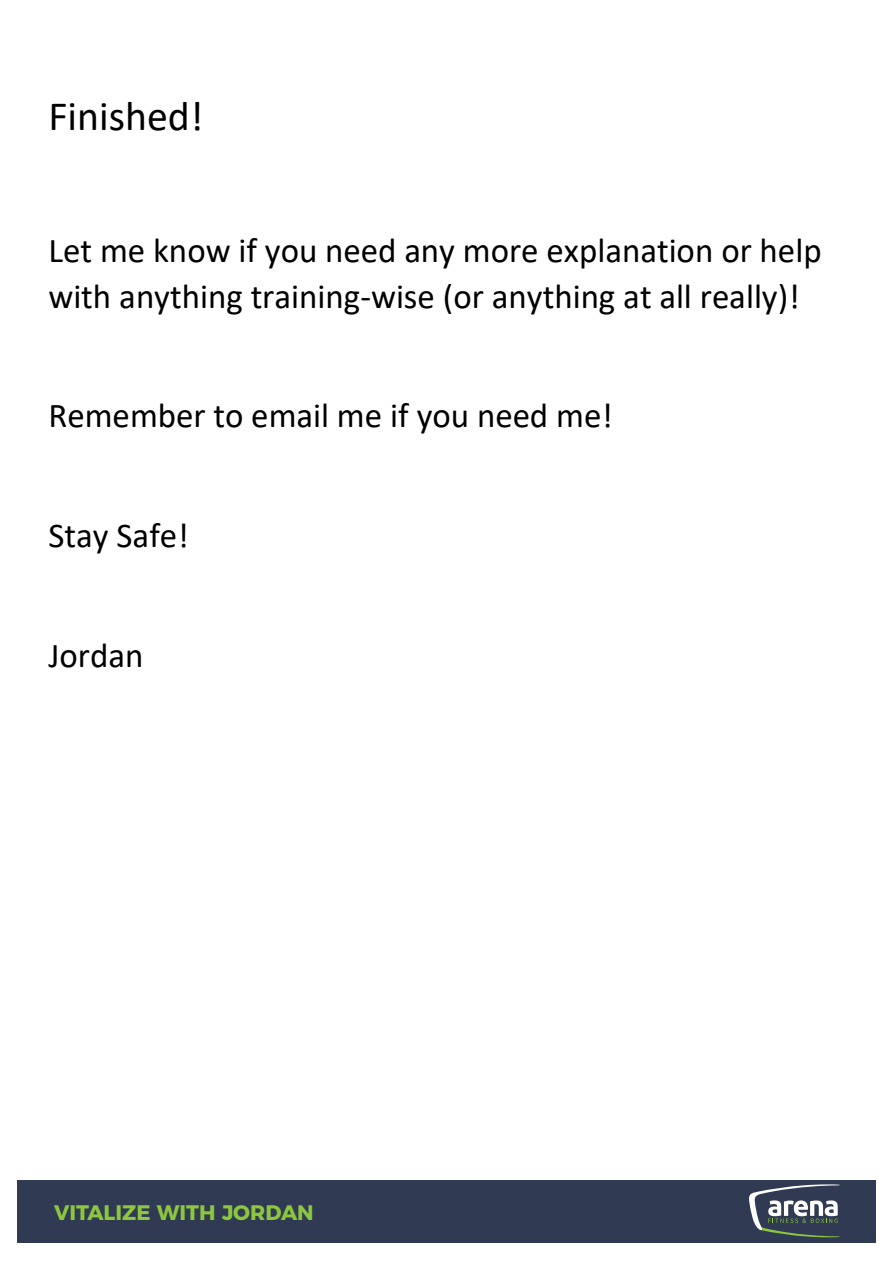
<style>
.page{position:relative;width:893px;height:1263px;background:#fff}
.page>*{position:absolute;margin:0;border:0;box-sizing:border-box;transform-origin:0 0}
.t1{font:41.85px "Calibri";color:#000}
.t2{font:34.95px/46px "Calibri";color:#000}
.t3{font:700 21px "Montserrat";color:#8dc63f}
</style>
<div class="page">
<div style="left:17px;top:1180px;width:859px;height:63px;background:#303b53"></div>
<svg style="left:749px;top:1184px;width:91px;height:53px"></svg>
<p class="t1" style="left:48px;top:87px;width:157px">Finished!</p>
<p class="t2" style="left:48px;top:226px;width:775px">Let me know if you need any more explanation or help with anything training-wise (or anything at all really)!</p>
<p class="t2" style="left:48px;top:392px;width:566px">Remember to email me if you need me!</p>
<p class="t2" style="left:48px;top:512px;width:142px">Stay Safe!</p>
<p class="t2" style="left:48px;top:631px;width:97px">Jordan</p>
<p class="t3" style="left:54px;top:1195px;width:261px">VITALIZE WITH JORDAN</p>
</div>
